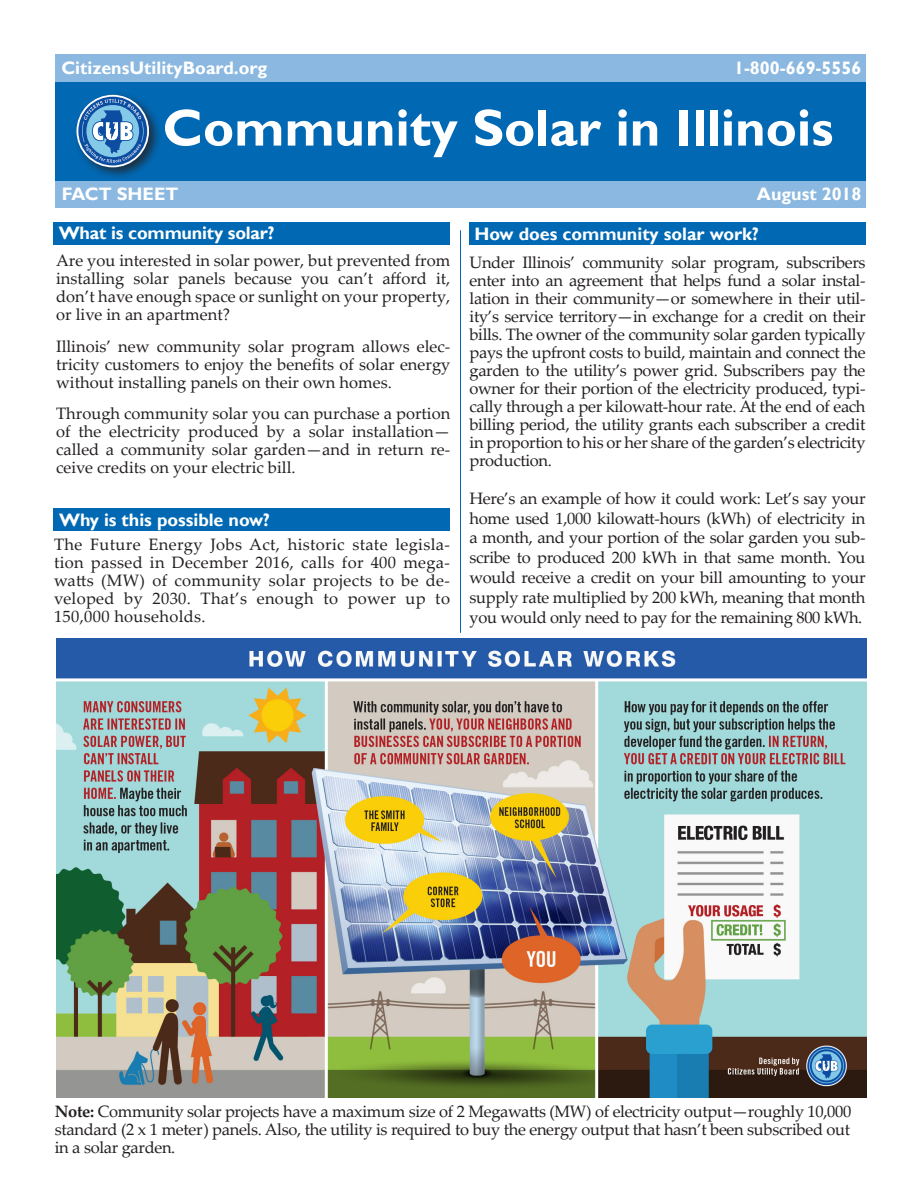
<style>
.page{position:relative;width:918px;height:1188px;background:#fff}
.page>*{position:absolute;margin:0;border:0;box-sizing:border-box;transform-origin:0 0}
.Headline{font:700 52.5px "Gill Sans";color:#fff}
.t1{font:700 18px "Gill Sans";color:#fff}
.t2{font:16.5px/18px "Palatino Linotype";color:#231f20;text-align:justify}
.s1{font-weight:700}
</style>
<div class="page">
<div style="left:55px;top:81px;width:811px;height:100px;background:#0168b3"></div>
<div style="left:55px;top:181px;width:811px;height:27px;background:#8bb8e0"></div>
<div style="left:55px;top:54px;width:811px;height:27px;background:#8bb8e0"></div>
<div style="left:74px;top:91px;width:88px;height:89px;background:#231f20;opacity:.75"></div>
<svg style="left:76px;top:95px;width:73px;height:72px;background:#538cbf"></svg>
<hr style="left:460px;top:230px;width:1px;height:403px;background:#0168b3">
<div style="left:53px;top:223px;width:397px;height:22px;background:#0168b3"></div>
<div style="left:469px;top:223px;width:397px;height:22px;background:#0168b3"></div>
<div style="left:53px;top:508px;width:397px;height:23px;background:#0168b3"></div>
<img style="left:56px;top:638px;width:810px;height:459px">
<p class="t1" style="left:61px;top:57px;width:207px">CitizensUtilityBoard.org</p>
<p class="t1" style="left:734px;top:57px;width:129px">1-800-669-5556</p>
<p class="Headline" style="left:163px;top:96px;width:673px">Community Solar in Illinois</p>
<p class="t1" style="left:62px;top:183px;width:118px">FACT SHEET</p>
<p class="t1" style="left:757px;top:183px;width:106px">August 2018</p>
<p class="t1" style="left:59px;top:222px;width:217px">What is community solar?</p>
<p class="t2" style="left:56px;top:251px;width:396px">Are you interested in solar power, but prevented from installing solar panels because you can’t afford it, don’t have enough space or sunlight on your property, or live in an apartment?</p>
<p class="t2" style="left:56px;top:336px;width:396px">Illinois’ new community solar program allows elec&shy;tricity customers to enjoy the benefits of solar energy without installing panels on their own homes.</p>
<p class="t2" style="left:56px;top:404px;width:396px">Through community solar you can purchase a portion of the electricity produced by a solar installation— called a community solar garden—and in return re&shy;ceive credits on your electric bill.</p>
<p class="t1" style="left:59px;top:509px;width:212px">Why is this possible now?</p>
<p class="t2" style="left:54px;top:535px;width:398px">The Future Energy Jobs Act, historic state legisla&shy;tion passed in December 2016, calls for 400 mega&shy;watts (MW) of community solar projects to be de&shy;veloped by 2030. That’s enough to power up to 150,000 households.</p>
<p class="t1" style="left:475px;top:223px;width:286px">How does community solar work?</p>
<p class="t2" style="left:470px;top:253px;width:398px">Under Illinois’ community solar program, subscribers enter into an agreement that helps fund a solar instal&shy;lation in their community—or somewhere in their util&shy;ity’s service territory—in exchange for a credit on their bills. The owner of the community solar garden typically pays the upfront costs to build, maintain and connect the garden to the utility’s power grid. Subscribers pay the owner for their portion of the electricity produced, typi&shy;cally through a per kilowatt-hour rate. At the end of each billing period, the utility grants each subscriber a credit in proportion to his or her share of the garden’s electricity production.</p>
<p class="t2" style="left:470px;top:488px;width:398px;line-height:19.8px">Here’s an example of how it could work: Let’s say your home used 1,000 kilowatt-hours (kWh) of electricity in a month, and your portion of the solar garden you sub&shy;scribe to produced 200 kWh in that same month. You would receive a credit on your bill amounting to your supply rate multiplied by 200 kWh, meaning that month you would only need to pay for the remaining 800 kWh.</p>
<p class="t2" style="left:55px;top:1102px;width:798px"><span class="s1">Note:</span> Community solar projects have a maximum size of 2 Megawatts (MW) of electricity output—roughly 10,000 standard (2 x 1 meter) panels. Also, the utility is required to buy the energy output that hasn’t been subscribed out in a solar garden.</p>
</div>
